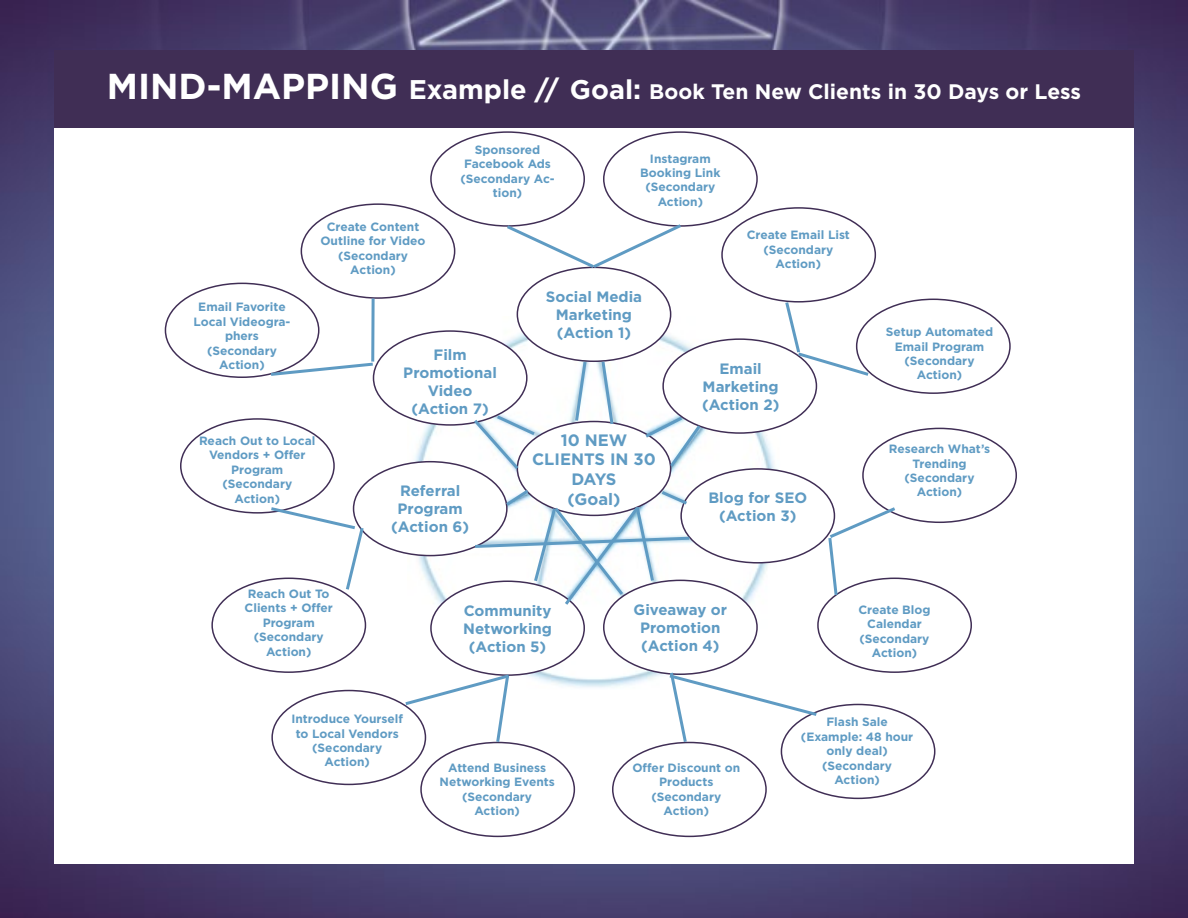
<style>
.page{position:relative;width:1188px;height:918px;background:#fff}
.page>*{position:absolute;margin:0;border:0;box-sizing:border-box;transform-origin:0 0}
.t1{font:700 21px "Gotham";color:#fff}
.t2{font:700 16.5px/19.8px "Gotham";color:#5f9bc3;text-align:center}
.t3{font:700 15px/18px "Gotham";color:#5f9bc3;text-align:center}
.t4{font:700 12px/14.4px "Gotham";color:#5f9bc3;text-align:center}
.s1{font-size:36px}
.s2{font-size:27px}
</style>
<div class="page">
<img style="left:0;top:0;width:1188px;height:918px">
<div style="left:54px;top:128px;width:1080px;height:736px;background:#fff"></div>
<img style="left:407px;top:316px;width:374px;height:372px">
<div style="left:517px;top:422px;width:154px;height:93px;background:#fff;border-radius:50%"></div>
<div style="left:517px;top:267px;width:154px;height:94px;background:#fff;border-radius:50%"></div>
<div style="left:781px;top:704px;width:154px;height:95px;border:2px solid #402e55;border-radius:50%"></div>
<div style="left:180px;top:418px;width:155px;height:96px;border:2px solid #402e55;border-radius:50%"></div>
<div style="left:165px;top:283px;width:154px;height:95px;border:2px solid #402e55;border-radius:50%"></div>
<div style="left:301px;top:203px;width:154px;height:96px;border:2px solid #402e55;border-radius:50%"></div>
<div style="left:862px;top:428px;width:155px;height:95px;border:2px solid #402e55;border-radius:50%"></div>
<div style="left:663px;top:339px;width:153px;height:94px;background:#fff;border-radius:50%"></div>
<div style="left:662px;top:338px;width:155px;height:96px;border:2px solid #402e55;border-radius:50%"></div>
<div style="left:681px;top:469px;width:153px;height:94px;background:#fff;border-radius:50%"></div>
<div style="left:604px;top:580px;width:153px;height:94px;background:#fff;border-radius:50%"></div>
<div style="left:431px;top:581px;width:153px;height:94px;background:#fff;border-radius:50%"></div>
<div style="left:354px;top:462px;width:153px;height:94px;background:#fff;border-radius:50%"></div>
<div style="left:374px;top:331px;width:153px;height:94px;background:#fff;border-radius:50%"></div>
<div style="left:54px;top:50px;width:1080px;height:78px;background:#402e55"></div>
<svg style="left:504px;top:222px;width:180px;height:49px"></svg>
<svg style="left:573px;top:359px;width:15px;height:65px"></svg>
<svg style="left:600px;top:358px;width:15px;height:66px"></svg>
<svg style="left:642px;top:414px;width:61px;height:56px"></svg>
<svg style="left:472px;top:487px;width:221px;height:121px"></svg>
<svg style="left:471px;top:413px;width:67px;height:59px"></svg>
<svg style="left:783px;top:299px;width:89px;height:79px"></svg>
<svg style="left:826px;top:505px;width:73px;height:93px"></svg>
<svg style="left:666px;top:669px;width:154px;height:76px"></svg>
<svg style="left:402px;top:672px;width:110px;height:73px"></svg>
<svg style="left:268px;top:505px;width:98px;height:88px"></svg>
<svg style="left:268px;top:361px;width:108px;height:17px"></svg>
<svg style="left:371px;top:299px;width:4px;height:63px"></svg>
<h1 class="t1" style="left:107px;top:80px;width:976px"><span class="s1">MIND-MAPPING</span> <span class="s2">Example // Goal:</span> Book Ten New Clients in 30 Days or Less</h1>
<p class="t4" style="left:193px;top:300px;width:99px">Email Favorite<br>Local Videogra&shy;phers (Secondary<br>Action)</p>
<p class="t4" style="left:320px;top:219px;width:107px">Create Content<br>Outline for Video (Secondary<br>Action)</p>
<p class="t4" style="left:460px;top:142px;width:96px">Sponsored<br>Facebook Ads (Secondary Ac&shy;tion)</p>
<p class="t4" style="left:640px;top:151px;width:82px">Instagram<br>Booking Link (Secondary<br>Action)</p>
<p class="t3" style="left:546px;top:287px;width:98px">Social Media<br>Marketing (Action 1)</p>
<p class="t4" style="left:747px;top:228px;width:105px">Create Email List (Secondary<br>Action)</p>
<p class="t3" style="left:403px;top:345px;width:95px">Film<br>Promotional<br>Video (Action 7)</p>
<p class="t3" style="left:702px;top:359px;width:79px">Email<br>Marketing (Action 2)</p>
<p class="t4" style="left:199px;top:433px;width:118px">Reach Out to Local<br>Vendors + Offer<br>Program (Secondary<br>Action)</p>
<p class="t3" style="left:391px;top:482px;width:79px">Referral<br>Program (Action 6)</p>
<h2 class="t2" style="left:532px;top:429px;width:125px">10 NEW<br>CLIENTS IN 30<br>DAYS<br>(Goal)</h2>
<p class="t3" style="left:708px;top:489px;width:100px">Blog for SEO (Action 3)</p>
<p class="t4" style="left:886px;top:324px;width:109px">Setup Automated<br>Email Program (Secondary<br>Action)</p>
<p class="t4" style="left:889px;top:441px;width:103px">Research What’s<br>Trending (Secondary<br>Action)</p>
<p class="t4" style="left:245px;top:586px;width:90px">Reach Out To<br>Clients + Offer<br>Program (Secondary<br>Action)</p>
<p class="t3" style="left:463px;top:601px;width:90px">Community<br>Networking (Action 5)</p>
<p class="t3" style="left:634px;top:600px;width:95px">Giveaway or<br>Promotion (Action 4)</p>
<p class="t4" style="left:858px;top:602px;width:74px">Create Blog<br>Calendar (Secondary<br>Action)</p>
<p class="t4" style="left:291px;top:711px;width:113px">Introduce Yourself to Local Vendors (Secondary<br>Action)</p>
<p class="t4" style="left:440px;top:760px;width:117px">Attend Business<br>Networking Events (Secondary<br>Action)</p>
<p class="t4" style="left:632px;top:760px;width:109px">Offer Discount on<br>Products (Secondary<br>Action)</p>
<p class="t4" style="left:801px;top:715px;width:114px">Flash Sale (Example: 48 hour only deal) (Secondary<br>Action)</p>
</div>
